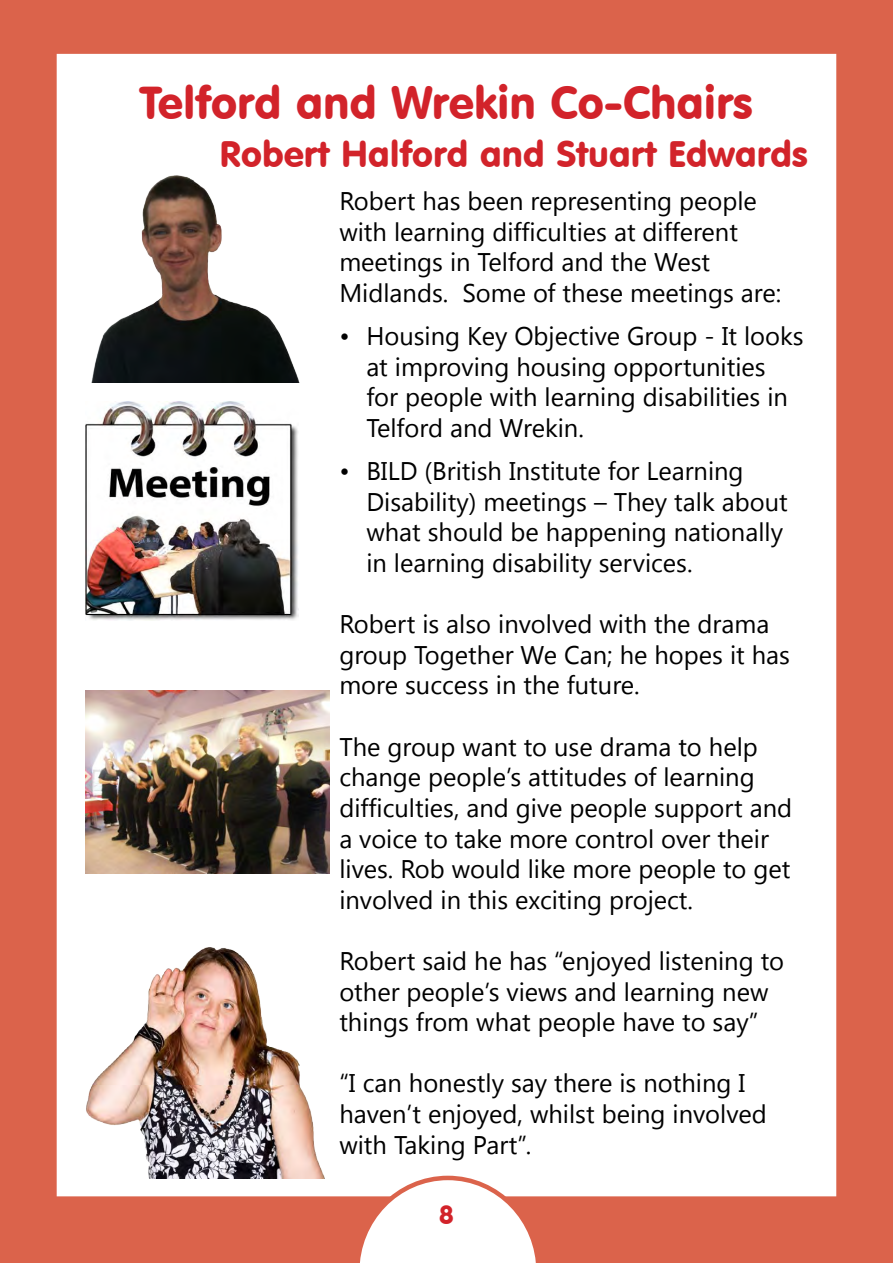
<style>
.page{position:relative;width:893px;height:1263px;background:#db634b}
.page>*{position:absolute;margin:0;border:0;box-sizing:border-box;transform-origin:0 0}
.t1{font:45px "VAG Rounded BT";color:#d2232a}
.t2{font:36px "VAG Rounded BT";color:#d2232a}
.t3{font:25.5px/30.6px "Segoe UI";color:#000}
.t4{font:25.5px "VAG Rounded BT";color:#d2232a}
</style>
<div class="page">
<div style="left:57px;top:54px;width:779px;height:1142px;background:#fff"></div>
<svg style="left:355px;top:1176px;width:186px;height:87px"></svg>
<img style="left:91px;top:175px;width:209px;height:208px">
<img style="left:85px;top:401px;width:214px;height:219px">
<img style="left:85px;top:690px;width:245px;height:184px">
<img style="left:86px;top:947px;width:239px;height:231px">
<h1 class="t1" style="left:140px;top:75px;width:614px">Telford and Wrekin Co-Chairs</h1>
<h2 class="t2" style="left:220px;top:131px;width:590px">Robert Halford and Stuart Edwards</h2>
<p class="t3" style="left:339px;top:184px;width:443px">Robert has been representing people with learning difficulties at different meetings in Telford and the West Midlands. Some of these meetings are:</p>
<p class="t3" style="left:366px;top:320px;width:439px;text-indent:-27px">• Housing Key Objective Group - It looks at improving housing opportunities for people with learning disabilities in Telford and Wrekin.</p>
<p class="t3" style="left:366px;top:455px;width:423px;text-indent:-27px">• BILD (British Institute for Learning Disability) meetings – They talk about what should be happening nationally in learning disability services.</p>
<p class="t3" style="left:339px;top:608px;width:452px">Robert is also involved with the drama group Together We Can; he hopes it has more success in the future.</p>
<p class="t3" style="left:339px;top:730px;width:454px">The group want to use drama to help change people’s attitudes of learning difficulties, and give people support and a voice to take more control over their lives. Rob would like more people to get involved in this exciting project.</p>
<p class="t3" style="left:339px;top:944px;width:446px">Robert said he has “enjoyed listening to other people’s views and learning new things from what people have to say”</p>
<p class="t3" style="left:339px;top:1067px;width:429px">“I can honestly say there is nothing I haven’t enjoyed, whilst being involved with Taking Part”.</p>
<p class="t4" style="left:439px;top:1198px;width:15px">8</p>
</div>
